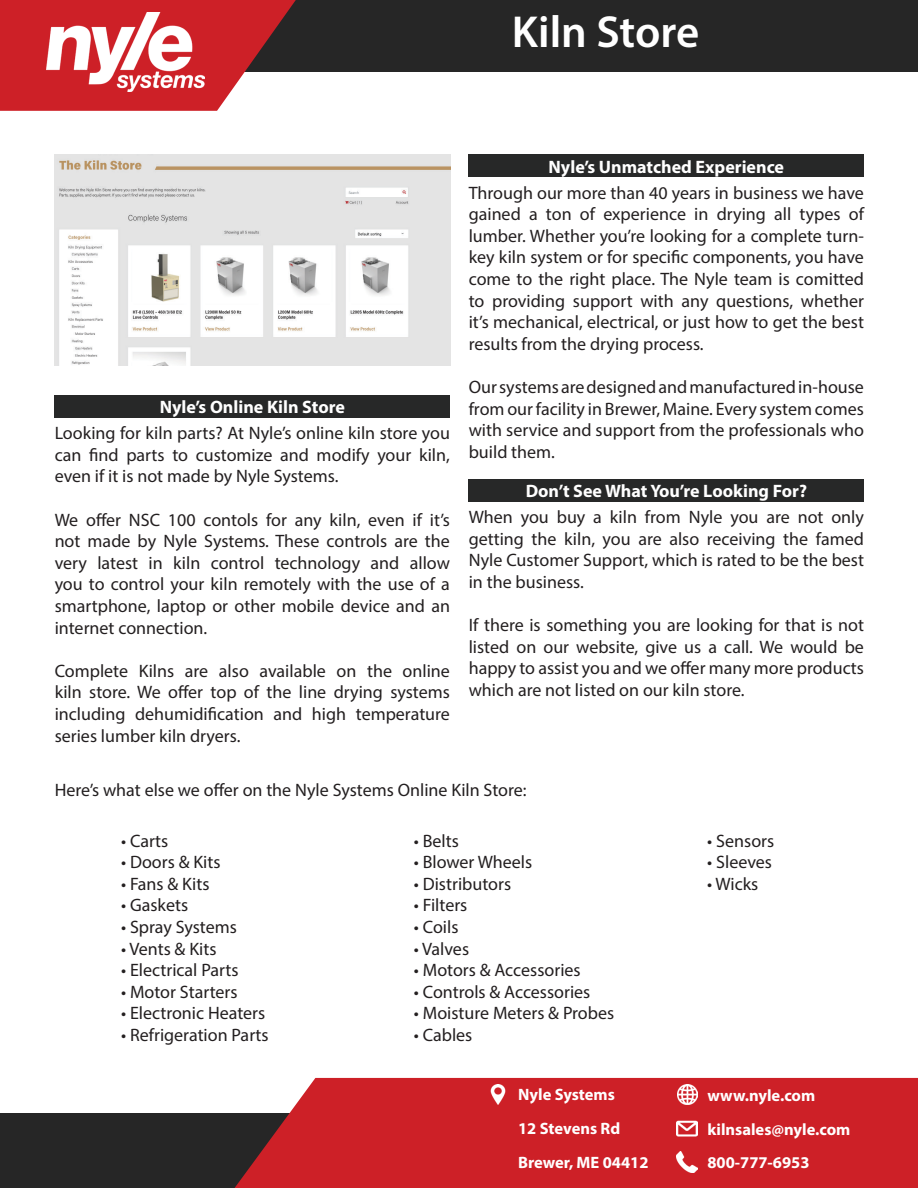
<style>
.page{position:relative;width:918px;height:1188px;background:#fff}
.page>*{position:absolute;margin:0;border:0;box-sizing:border-box;transform-origin:0 0}
.t1{font:600 45px "Myriad Pro";color:#fff}
.t2{font:18px/21.6px "Myriad Pro";color:#231f20;text-align:justify}
.t3{font:700 18px "Myriad Pro";color:#fff}
.t4{font:700 16.5px "Myriad Pro";color:#fff}
</style>
<div class="page">
<div style="left:469px;top:479px;width:395px;height:22px;background:#272828"></div>
<div style="left:469px;top:155px;width:395px;height:22px;background:#272828"></div>
<div style="left:0;top:0;width:918px;height:72px;background:#262626"></div>
<svg style="left:0;top:0;width:296px;height:111px"></svg>
<div style="left:0;top:1113px;width:918px;height:75px;background:#262626"></div>
<div style="left:235px;top:1078px;width:683px;height:110px;background:#cd2027"></div>
<img style="left:488px;top:1084px;width:20px;height:20px">
<img style="left:677px;top:1084px;width:20px;height:20px">
<img style="left:677px;top:1118px;width:20px;height:21px">
<img style="left:677px;top:1152px;width:20px;height:20px">
<img style="left:47px;top:13px;width:157px;height:79px">
<img style="left:54px;top:155px;width:397px;height:210px">
<div style="left:55px;top:395px;width:395px;height:22px;background:#272828"></div>
<p class="t1" style="left:512px;top:3px;width:189px">Kiln Store</p>
<p class="t3" style="left:160px;top:395px;width:187px">Nyle’s Online Kiln Store</p>
<p class="t2" style="left:55px;top:422px;width:397px">Looking for kiln parts? At Nyle’s online kiln store you can find parts to customize and modify your kiln, even if it is not made by Nyle Systems.</p>
<p class="t2" style="left:55px;top:508px;width:397px">We offer NSC 100 contols for any kiln, even if it’s not made by Nyle Systems. These controls are the very latest in kiln control technology and allow you to control your kiln remotely with the use of a smartphone, laptop or other mobile device and an internet connection.</p>
<p class="t2" style="left:55px;top:660px;width:397px">Complete Kilns are also available on the online kiln store. We offer top of the line drying systems including dehumidification and high temperature series lumber kiln dryers.</p>
<p class="t3" style="left:549px;top:155px;width:237px">Nyle’s Unmatched Experience</p>
<p class="t2" style="left:469px;top:181px;width:397px">Through our more than 40 years in business we have gained a ton of experience in drying all types of lumber. Whether you’re looking for a complete turn&shy;key kiln system or for specific components, you have come to the right place. The Nyle team is comitted to providing support with any questions, whether it’s mechanical, electrical, or just how to get the best results from the drying process.</p>
<p class="t2" style="left:469px;top:376px;width:397px">Our systems are designed and manufactured in-house from our facility in Brewer, Maine. Every system comes with service and support from the professionals who build them.</p>
<p class="t3" style="left:526px;top:479px;width:283px">Don’t See What You’re Looking For?</p>
<p class="t2" style="left:469px;top:506px;width:397px">When you buy a kiln from Nyle you are not only getting the kiln, you are also receiving the famed Nyle Customer Support, which is rated to be the best in the business.</p>
<p class="t2" style="left:469px;top:614px;width:397px">If there is something you are looking for that is not listed on our website, give us a call. We would be happy to assist you and we offer many more products which are not listed on our kiln store.</p>
<p class="t2" style="left:55px;top:779px;width:473px">Here’s what else we offer on the Nyle Systems Online Kiln Store:</p>
<p class="t2" style="left:121px;top:829px;width:49px">• Carts</p>
<p class="t2" style="left:121px;top:851px;width:101px">• Doors &amp; Kits</p>
<p class="t2" style="left:121px;top:873px;width:90px">• Fans &amp; Kits</p>
<p class="t2" style="left:121px;top:894px;width:69px">• Gaskets</p>
<p class="t2" style="left:121px;top:916px;width:117px">• Spray Systems</p>
<p class="t2" style="left:121px;top:937px;width:97px">• Vents &amp; Kits</p>
<p class="t2" style="left:121px;top:959px;width:119px">• Electrical Parts</p>
<p class="t2" style="left:121px;top:981px;width:118px">• Motor Starters</p>
<p class="t2" style="left:121px;top:1002px;width:146px">• Electronic Heaters</p>
<p class="t2" style="left:121px;top:1024px;width:149px">• Refrigeration Parts</p>
<p class="t2" style="left:414px;top:829px;width:47px">• Belts</p>
<p class="t2" style="left:414px;top:851px;width:120px">• Blower Wheels</p>
<p class="t2" style="left:414px;top:873px;width:99px">• Distributors</p>
<p class="t2" style="left:414px;top:894px;width:55px">• Filters</p>
<p class="t2" style="left:414px;top:916px;width:46px">• Coils</p>
<p class="t2" style="left:414px;top:937px;width:57px">• Valves</p>
<p class="t2" style="left:414px;top:959px;width:168px">• Motors &amp; Accessories</p>
<p class="t2" style="left:414px;top:981px;width:178px">• Controls &amp; Accessories</p>
<p class="t2" style="left:414px;top:1002px;width:202px">• Moisture Meters &amp; Probes</p>
<p class="t2" style="left:414px;top:1024px;width:60px">• Cables</p>
<p class="t4" style="left:518px;top:1084px;width:98px">Nyle Systems</p>
<p class="t4" style="left:518px;top:1118px;width:104px">12 Stevens Rd</p>
<p class="t4" style="left:518px;top:1152px;width:132px">Brewer, ME 04412</p>
<p class="t2" style="left:707px;top:829px;width:68px">• Sensors</p>
<p class="t2" style="left:707px;top:851px;width:66px">• Sleeves</p>
<p class="t2" style="left:707px;top:873px;width:53px">• Wicks</p>
<p class="t4" style="left:707px;top:1084px;width:109px">www.nyle.com</p>
<p class="t4" style="left:707px;top:1118px;width:145px">kilnsales@nyle.com</p>
<p class="t4" style="left:707px;top:1152px;width:104px">800-777-6953</p>
</div>
